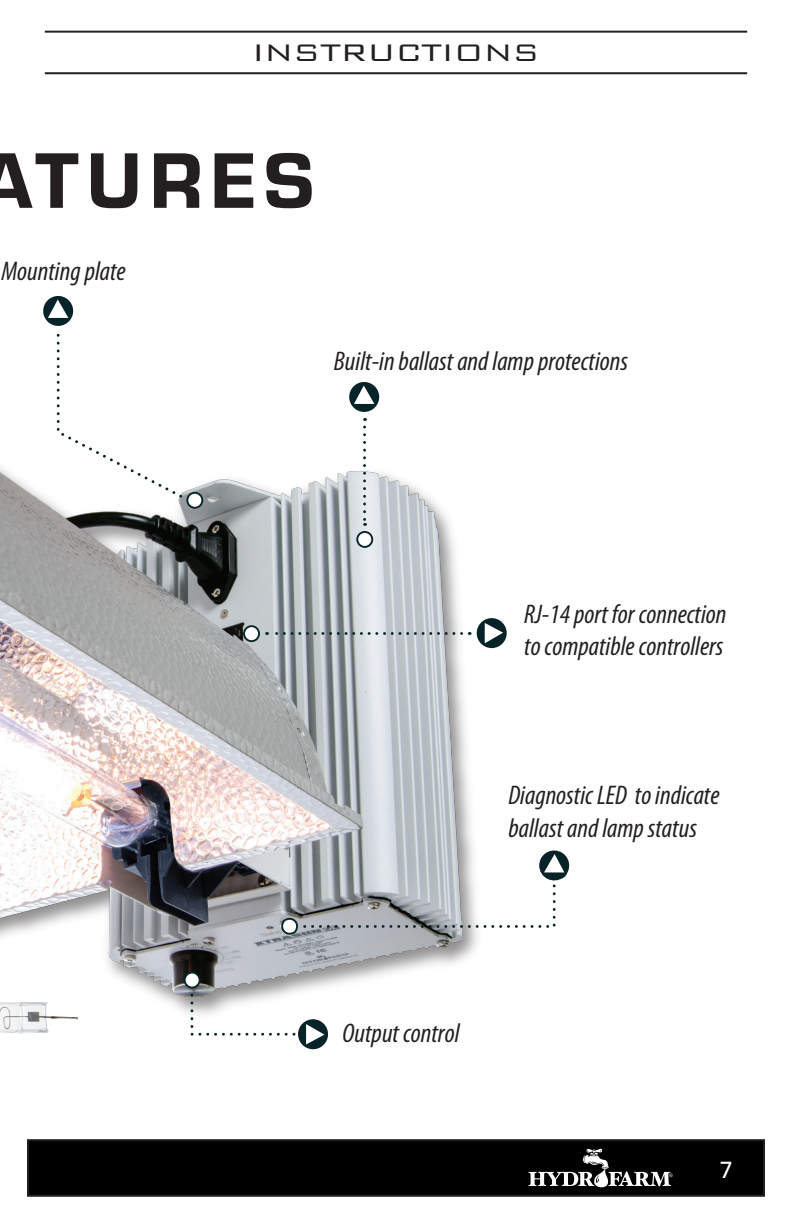
<style>
.page{position:relative;width:792px;height:1224px;background:#fff}
.page>*{position:absolute;margin:0;border:0;box-sizing:border-box;transform-origin:0 0}
.t1{font:300 32px "Bank Gothic";letter-spacing:-.01em;color:#231f20;scale:1.1 1}
.t2{font:italic condensed 27px/32.4px "Myriad Pro";color:#231f20}
.t3{font:26px "Calibri";color:#fff}
</style>
<div class="page">
<hr style="left:45px;top:31px;width:702px;height:2px;background:#231f20">
<hr style="left:45px;top:72px;width:702px;height:2px;background:#231f20">
<div style="left:28px;top:1140px;width:736px;height:56px;background:#000001"></div>
<div style="left:27px;top:1139px;width:738px;height:58px;border:2px solid #231f20"></div>
<svg style="left:528px;top:1149px;width:145px;height:38px"></svg>
<img style="left:0;top:618px;width:488px;height:404px">
<img style="left:0;top:382px;width:461px;height:615px">
<svg style="left:0;top:153px;width:78px;height:55px"></svg>
<svg style="left:91px;top:153px;width:46px;height:55px"></svg>
<svg style="left:154px;top:153px;width:46px;height:55px"></svg>
<svg style="left:215px;top:153px;width:38px;height:55px"></svg>
<svg style="left:266px;top:153px;width:46px;height:55px"></svg>
<img style="left:0;top:1003px;width:77px;height:31px">
<div style="left:298px;top:1019px;width:30px;height:30px;background:#062427;border-radius:50%"></div>
<svg style="left:306px;top:1024px;width:18px;height:20px"></svg>
<svg style="left:189px;top:992px;width:110px;height:45px"></svg>
<div style="left:185px;top:972px;width:15px;height:16px;background:#fff;border-radius:50%"></div>
<div style="left:184px;top:972px;width:17px;height:17px;border:2px solid #062427;border-radius:50%"></div>
<svg style="left:278px;top:850px;width:292px;height:88px"></svg>
<svg style="left:267px;top:632px;width:195px;height:3px"></svg>
<svg style="left:477px;top:618px;width:30px;height:30px"></svg>
<svg style="left:485px;top:623px;width:18px;height:20px"></svg>
<div style="left:244px;top:626px;width:15px;height:15px;background:#fff;border-radius:50%"></div>
<div style="left:243px;top:625px;width:17px;height:17px;border:2px solid #062427;border-radius:50%"></div>
<svg style="left:363px;top:427px;width:3px;height:99px"></svg>
<div style="left:349px;top:382px;width:30px;height:30px;background:#062427;border-radius:50%"></div>
<svg style="left:354px;top:386px;width:20px;height:18px"></svg>
<div style="left:357px;top:532px;width:15px;height:15px;background:#fff;border-radius:50%"></div>
<div style="left:356px;top:531px;width:17px;height:17px;border:2px solid #062427;border-radius:50%"></div>
<div style="left:43px;top:296px;width:30px;height:30px;background:#062427;border-radius:50%"></div>
<svg style="left:48px;top:300px;width:20px;height:18px"></svg>
<svg style="left:55px;top:325px;width:130px;height:175px"></svg>
<div style="left:187px;top:493px;width:15px;height:15px;background:#fff;border-radius:50%"></div>
<div style="left:186px;top:492px;width:17px;height:17px;border:2px solid #062427;border-radius:50%"></div>
<p class="t2" style="left:1px;top:255px;width:126px">Mounting plate</p>
<p class="t1" style="left:252px;top:29px;width:263px">INSTRUCTIONS</p>
<p class="t2" style="left:334px;top:345px;width:296px">Built-in ballast and lamp protections</p>
<p class="t2" style="left:524px;top:598px;width:204px">RJ-14 port for connection to compatible controllers</p>
<p class="t2" style="left:508px;top:780px;width:213px">Diagnostic LED to indicate ballast and lamp status</p>
<p class="t2" style="left:343px;top:1017px;width:118px">Output control</p>
<p class="t3" style="left:719px;top:1153px;width:15px">7</p>
</div>
